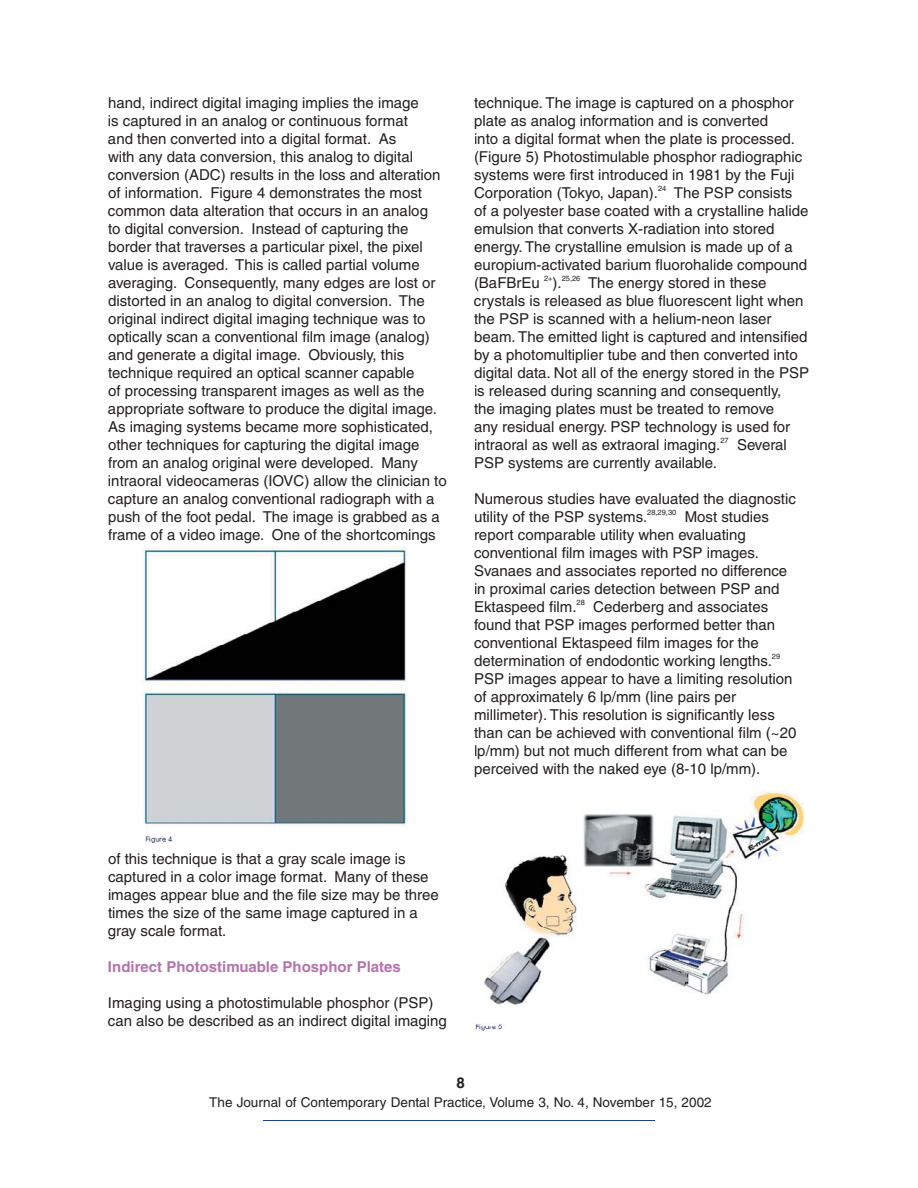
<style>
.page{position:relative;width:918px;height:1188px;background:#fff}
.page>*{position:absolute;margin:0;border:0;box-sizing:border-box;transform-origin:0 0}
.t1{font:15px/18px "Helvetica";color:#231f1f}
.t2{font:700 15px "Helvetica";color:#b673ad}
.t3{font:700 15px "Helvetica";color:#231f1f}
.t4{font:13.5px "Helvetica";color:#231f1f}
.t5{font:7.5px "Helvetica";color:#231f1f}
</style>
<div class="page">
<hr style="left:263px;top:1120px;width:392px;height:1px;background:#19448d">
<img style="left:143px;top:547px;width:265px;height:296px">
<img style="left:475px;top:790px;width:330px;height:241px">
<p class="t1" style="left:108px;top:95px;width:340px">hand, indirect digital imaging implies the image<br>is captured in an analog or continuous format<br>and then converted into a digital format. As<br>with any data conversion, this analog to digital conversion (ADC) results in the loss and alteration of information. Figure 4 demonstrates the most common data alteration that occurs in an analog<br>to digital conversion. Instead of capturing the border that traverses a particular pixel, the pixel value is averaged. This is called partial volume averaging. Consequently, many edges are lost or distorted in an analog to digital conversion. The original indirect digital imaging technique was to optically scan a conventional film image (analog) and generate a digital image. Obviously, this technique required an optical scanner capable<br>of processing transparent images as well as the appropriate software to produce the digital image.<br>As imaging systems became more sophisticated, other techniques for capturing the digital image from an analog original were developed. Many intraoral videocameras (IOVC) allow the clinician to capture an analog conventional radiograph with a push of the foot pedal. The image is grabbed as a frame of a video image. One of the shortcomings</p>
<p class="t1" style="left:474px;top:95px;width:330px">technique. The image is captured on a phosphor plate as analog information and is converted<br>into a digital format when the plate is processed. (Figure 5) Photostimulable phosphor radiographic systems were first introduced in 1981 by the Fuji Corporation (Tokyo, Japan).</p>
<p class="t5" style="left:658px;top:185px;width:10px">24</p>
<p class="t1" style="left:474px;top:185px;width:336px;text-indent:200px">The PSP consists of a polyester base coated with a crystalline halide emulsion that converts X-radiation into stored energy. The crystalline emulsion is made up of a europium-activated barium fluorohalide compound (BaFBrEu</p>
<p class="t5" style="left:544px;top:275px;width:10px">2+</p>
<p class="t1" style="left:553px;top:275px;width:11px">).</p>
<p class="t5" style="left:562px;top:275px;width:20px">25,26</p>
<p class="t1" style="left:474px;top:275px;width:337px;text-indent:114px">The energy stored in these crystals is released as blue fluorescent light when the PSP is scanned with a helium-neon laser beam. The emitted light is captured and intensified by a photomultiplier tube and then converted into digital data. Not all of the energy stored in the PSP is released during scanning and consequently,<br>the imaging plates must be treated to remove<br>any residual energy. PSP technology is used for intraoral as well as extraoral imaging.</p>
<p class="t5" style="left:720px;top:437px;width:10px">27</p>
<p class="t1" style="left:737px;top:437px;width:51px">Several</p>
<p class="t1" style="left:474px;top:455px;width:245px">PSP systems are currently available.</p>
<p class="t1" style="left:474px;top:491px;width:323px">Numerous studies have evaluated the diagnostic utility of the PSP systems.</p>
<p class="t5" style="left:647px;top:509px;width:31px">28,29,30</p>
<p class="t1" style="left:474px;top:509px;width:315px;text-indent:211px">Most studies report comparable utility when evaluating conventional film images with PSP images.<br>Svanaes and associates reported no difference in proximal caries detection between PSP and Ektaspeed film.</p>
<p class="t5" style="left:577px;top:599px;width:10px">28</p>
<p class="t1" style="left:474px;top:599px;width:303px;text-indent:119px">Cederberg and associates found that PSP images performed better than conventional Ektaspeed film images for the determination of endodontic working lengths.</p>
<p class="t5" style="left:772px;top:653px;width:10px">29</p>
<p class="t1" style="left:474px;top:671px;width:324px">PSP images appear to have a limiting resolution of approximately 6 lp/mm (line pairs per millimeter). This resolution is significantly less than can be achieved with conventional film (~20 lp/mm) but not much different from what can be perceived with the naked eye (8-10 lp/mm).</p>
<p class="t1" style="left:108px;top:851px;width:332px">of this technique is that a gray scale image is captured in a color image format. Many of these images appear blue and the file size may be three times the size of the same image captured in a gray scale format.</p>
<p class="t2" style="left:108px;top:961px;width:294px">Indirect Photostimuable Phosphor Plates</p>
<p class="t1" style="left:108px;top:995px;width:340px">Imaging using a photostimulable phosphor (PSP) can also be described as an indirect digital imaging</p>
<p class="t3" style="left:456px;top:1077px;width:10px">8</p>
<p class="t4" style="left:209px;top:1097px;width:504px">The Journal of Contemporary Dental Practice, Volume 3, No. 4, November 15, 2002</p>
</div>
